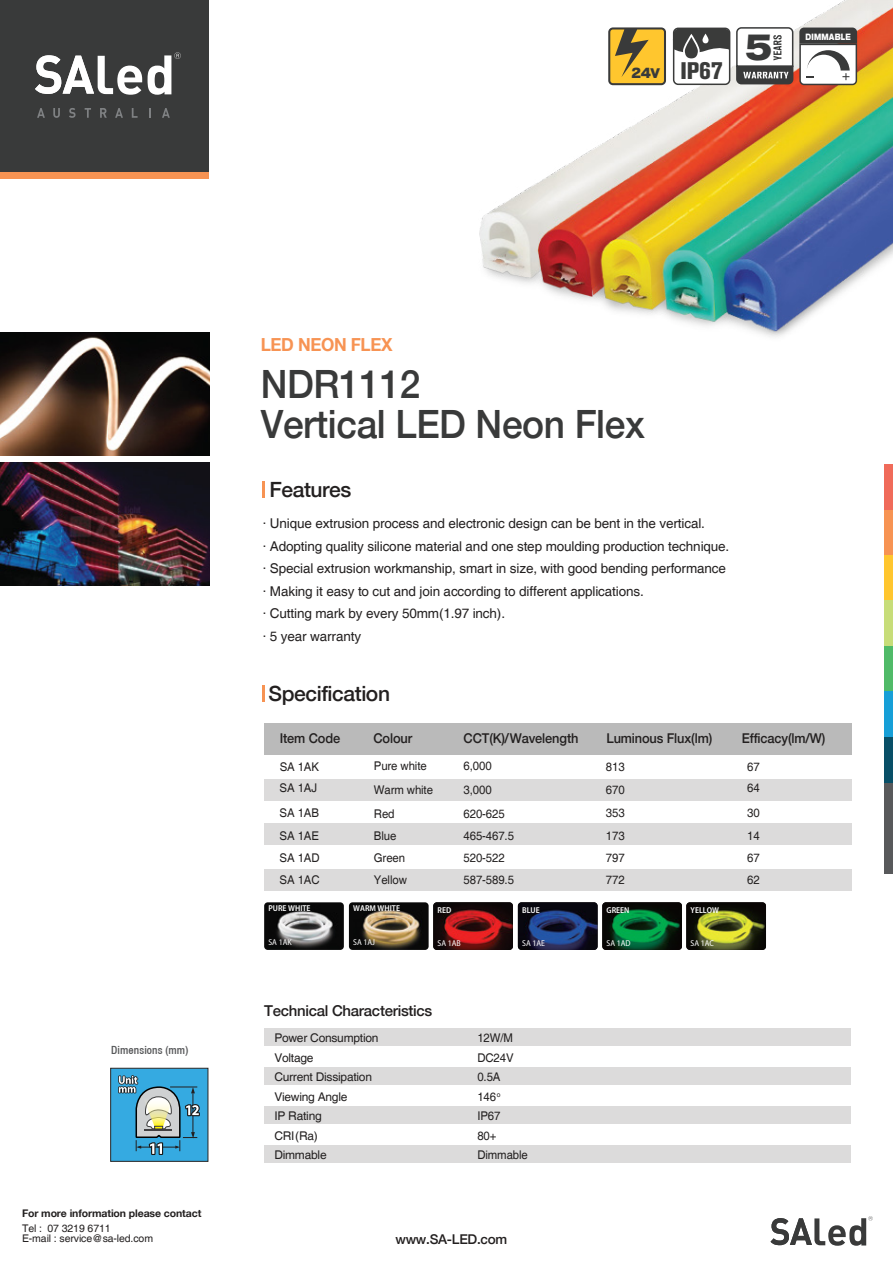
<style>
.page{position:relative;width:893px;height:1263px;background:#fff}
.page>*{position:absolute;margin:0;border:0;box-sizing:border-box;transform-origin:0 0}
.t1{font:500 39px/40.5px "Helvetica 65";letter-spacing:-.01em;color:#393a3a;scale:.95 1}
.t2{font:700 expanded 37.5px "Akzidenz Grotesk BQ";color:#393a3a;scale:.85 1}
.t3{font:800 condensed 23.85px "Akzidenz Grotesk BQ";color:#3a3b3a}
.t4{font:500 21px "Helvetica 65";letter-spacing:-.02em;color:#232020}
.t5{font:700 18px "Helvetica 75";letter-spacing:-.02em;color:#f79353;scale:.95 1}
.t6{font:700 expanded 15.15px "Akzidenz Grotesk BQ";color:#393a3a;scale:.8 1}
.t7{font:500 15px "Helvetica 65";letter-spacing:-.02em;color:#232020}
.t8{font:13.5px/22.5px "Helvetica";letter-spacing:-.01em;color:#232020}
.t9{font:500 13.5px "Helvetica 65";letter-spacing:-.01em;color:#232020;scale:.95 1}
.t10{font:500 13.5px "Helvetica 65";letter-spacing:-.01em;color:#232020}
.t11{font:12px/19.5px "Helvetica";letter-spacing:-.01em;color:#232020;scale:.95 1}
.t12{font:12px/19.5px "Helvetica";letter-spacing:-.01em;color:#232020}
.t13{font:500 condensed 11.25px "Helvetica 67";letter-spacing:.01em;color:#58595b}
.t14{font:10.5px/10.5px "Helvetica";letter-spacing:-.01em;color:#232020}
.t15{font:700 10.5px "Helvetica 75";letter-spacing:-.01em;color:#232020}
.t16{font:700 expanded 9px "Akzidenz Grotesk BQ";letter-spacing:.04em;color:#fff;scale:.7 1}
.t17{font:600 semi-condensed 8.55px "Myriad Pro";color:#fff}
.t18{font:semi-condensed 8.55px "Myriad Pro";color:#fff}
.s1{font-size:13.8px}
</style>
<div class="page">
<img style="left:479px;top:0;width:414px;height:337px">
<img style="left:0;top:462px;width:209px;height:124px">
<img style="left:0;top:332px;width:209px;height:123px">
<div style="left:264px;top:1029px;width:587px;height:17px;background:#dcdbdb"></div>
<div style="left:264px;top:1068px;width:587px;height:17px;background:#dcdbdb"></div>
<div style="left:264px;top:1107px;width:587px;height:17px;background:#dcdbdb"></div>
<div style="left:264px;top:1146px;width:587px;height:17px;background:#dcdbdb"></div>
<div style="left:884px;top:465px;width:9px;height:45px;background:#f06b5a"></div>
<div style="left:884px;top:510px;width:9px;height:45px;background:#f79353"></div>
<div style="left:884px;top:555px;width:9px;height:46px;background:#ffc62e"></div>
<div style="left:884px;top:601px;width:9px;height:45px;background:#c7dd79"></div>
<div style="left:884px;top:646px;width:9px;height:46px;background:#50ba68"></div>
<div style="left:884px;top:692px;width:9px;height:45px;background:#169fd7"></div>
<div style="left:884px;top:737px;width:9px;height:46px;background:#084f67"></div>
<div style="left:884px;top:783px;width:9px;height:45px;background:#58595b"></div>
<div style="left:884px;top:828px;width:9px;height:46px;background:#58595b"></div>
<div style="left:264px;top:723px;width:587px;height:32px;background:#bababa"></div>
<div style="left:264px;top:779px;width:587px;height:22px;background:#dcdbdb"></div>
<div style="left:264px;top:823px;width:587px;height:22px;background:#dcdbdb"></div>
<div style="left:264px;top:869px;width:587px;height:22px;background:#dcdbdb"></div>
<svg style="left:262px;top:685px;width:2px;height:17px"></svg>
<div style="left:0;top:0;width:209px;height:172px;background:#393a3a"></div>
<div style="left:0;top:172px;width:209px;height:7px;background:#f79353"></div>
<svg style="left:35px;top:55px;width:107px;height:40px"></svg>
<svg style="left:148px;top:52px;width:33px;height:43px"></svg>
<svg style="left:37px;top:108px;width:8px;height:10px"></svg>
<svg style="left:53px;top:108px;width:7px;height:10px"></svg>
<svg style="left:69px;top:108px;width:7px;height:10px"></svg>
<svg style="left:85px;top:108px;width:6px;height:10px"></svg>
<svg style="left:100px;top:108px;width:7px;height:10px"></svg>
<svg style="left:115px;top:108px;width:8px;height:10px"></svg>
<svg style="left:132px;top:108px;width:6px;height:10px"></svg>
<svg style="left:149px;top:108px;width:2px;height:10px"></svg>
<svg style="left:162px;top:108px;width:8px;height:10px"></svg>
<svg style="left:262px;top:481px;width:2px;height:17px"></svg>
<svg style="left:770px;top:1216px;width:103px;height:30px"></svg>
<svg style="left:608px;top:27px;width:58px;height:58px"></svg>
<svg style="left:610px;top:30px;width:54px;height:53px;background:#d8aa30"></svg>
<img style="left:433px;top:902px;width:80px;height:48px">
<img style="left:264px;top:902px;width:80px;height:48px">
<img style="left:349px;top:902px;width:80px;height:48px">
<img style="left:518px;top:902px;width:79px;height:48px">
<img style="left:602px;top:902px;width:80px;height:48px">
<img style="left:686px;top:902px;width:80px;height:48px">
<svg style="left:673px;top:26px;width:184px;height:59px"></svg>
<div style="left:110px;top:1068px;width:98px;height:94px;background:#35aae1;border:1px solid #282828"></div>
<svg style="left:118px;top:1075px;width:82px;height:80px"></svg>
<p class="t6" style="left:631px;top:63px;width:38px">24<span class="s1">V</span></p>
<h3 class="t3" style="left:680px;top:57px;width:44px">IP67</h3>
<h2 class="t2" style="left:745px;top:26px;width:34px">5</h2>
<p class="t16" style="left:805px;top:31px;width:66px">DIMMABLE</p>
<p class="t13" style="left:111px;top:1043px;width:79px">Dimensions (mm)</p>
<p class="t15" style="left:22px;top:1206px;width:181px">For more information please contact</p>
<p class="t14" style="left:22px;top:1223px;width:133px">Tel : 07 3219 6711<br>E-mail : service@sa-led.com</p>
<h3 class="t5" style="left:261px;top:334px;width:140px">LED NEON FLEX</h3>
<h1 class="t1" style="left:261px;top:363px;width:406px">NDR1112<br>Vertical LED Neon Flex</h1>
<h3 class="t4" style="left:269px;top:477px;width:83px">Features</h3>
<p class="t8" style="left:263px;top:513px;width:468px">· Unique extrusion process and electronic design can be bent in the vertical.<br>· Adopting quality silicone material and one step moulding production technique. · Special extrusion workmanship, smart in size, with good bending performance · Making it easy to cut and join according to different applications.<br>· Cutting mark by every 50mm(1.97 inch).<br>· 5 year warranty</p>
<h3 class="t4" style="left:269px;top:681px;width:123px">Specification</h3>
<p class="t9" style="left:280px;top:730px;width:65px">Item Code</p>
<p class="t9" style="left:373px;top:730px;width:42px">Colour</p>
<p class="t9" style="left:464px;top:730px;width:122px">CCT(K)/Wavelength</p>
<p class="t9" style="left:606px;top:730px;width:113px">Luminous Flux(lm)</p>
<p class="t9" style="left:742px;top:730px;width:90px">Efficacy(lm/W)</p>
<p class="t11" style="left:464px;top:756px;width:31px">6,000</p>
<p class="t11" style="left:606px;top:758px;width:21px">813</p>
<p class="t11" style="left:747px;top:758px;width:15px">67</p>
<p class="t11" style="left:280px;top:779px;width:41px">SA 1AJ</p>
<p class="t11" style="left:374px;top:780px;width:64px">Warm white</p>
<p class="t11" style="left:464px;top:780px;width:31px">3,000</p>
<p class="t11" style="left:606px;top:780px;width:21px">670</p>
<p class="t11" style="left:747px;top:779px;width:15px">64</p>
<p class="t11" style="left:280px;top:804px;width:43px">SA 1AB</p>
<p class="t11" style="left:374px;top:804px;width:23px">Red</p>
<p class="t11" style="left:464px;top:804px;width:45px">620-625</p>
<p class="t11" style="left:606px;top:804px;width:21px">353</p>
<p class="t11" style="left:747px;top:804px;width:15px">30</p>
<p class="t11" style="left:280px;top:826px;width:43px">SA 1AE</p>
<p class="t11" style="left:374px;top:826px;width:25px">Blue</p>
<p class="t11" style="left:464px;top:827px;width:55px">465-467.5</p>
<p class="t11" style="left:606px;top:826px;width:21px">173</p>
<p class="t11" style="left:747px;top:826px;width:15px">14</p>
<p class="t11" style="left:280px;top:848px;width:44px">SA 1AD</p>
<p class="t11" style="left:374px;top:848px;width:34px">Green</p>
<p class="t11" style="left:464px;top:849px;width:45px">520-522</p>
<p class="t11" style="left:606px;top:848px;width:21px">797</p>
<p class="t11" style="left:747px;top:848px;width:15px">67</p>
<p class="t11" style="left:280px;top:870px;width:44px">SA 1AC</p>
<p class="t11" style="left:374px;top:870px;width:36px">Yellow</p>
<p class="t11" style="left:464px;top:871px;width:55px">587-589.5</p>
<p class="t11" style="left:606px;top:870px;width:21px">772</p>
<p class="t11" style="left:747px;top:870px;width:15px">62</p>
<p class="t11" style="left:280px;top:758px;width:43px">SA 1AK</p>
<p class="t11" style="left:374px;top:756px;width:57px">Pure white</p>
<p class="t17" style="left:268px;top:903px;width:44px">PURE WHITE</p>
<p class="t18" style="left:268px;top:937px;width:25px">SA 1AK</p>
<p class="t17" style="left:353px;top:903px;width:48px">WARM WHITE</p>
<p class="t18" style="left:353px;top:937px;width:23px">SA 1AJ</p>
<p class="t17" style="left:437px;top:904px;width:15px">RED</p>
<p class="t18" style="left:437px;top:938px;width:25px">SA 1AB</p>
<p class="t17" style="left:522px;top:904px;width:19px">BLUE</p>
<p class="t18" style="left:522px;top:938px;width:24px">SA 1AE</p>
<p class="t7" style="left:264px;top:1002px;width:170px">Technical Characteristics</p>
<p class="t12" style="left:274px;top:1029px;width:106px">Power Consumption<br>Voltage<br>Current Dissipation<br>Viewing Angle<br>IP Rating<br>CRI(Ra)<br>Dimmable</p>
<p class="t11" style="left:477px;top:1029px;width:55px">12W/M<br>DC24V<br>0.5A<br>146<sup>o<br></sup>IP67<br>80+<br>Dimmable</p>
<p class="t10" style="left:395px;top:1231px;width:113px">www.SA-LED.com</p>
<p class="t17" style="left:606px;top:904px;width:24px">GREEN</p>
<p class="t18" style="left:606px;top:938px;width:26px">SA 1AD</p>
<p class="t17" style="left:690px;top:904px;width:30px">YELLOW</p>
<p class="t18" style="left:690px;top:938px;width:25px">SA 1AC</p>
</div>
